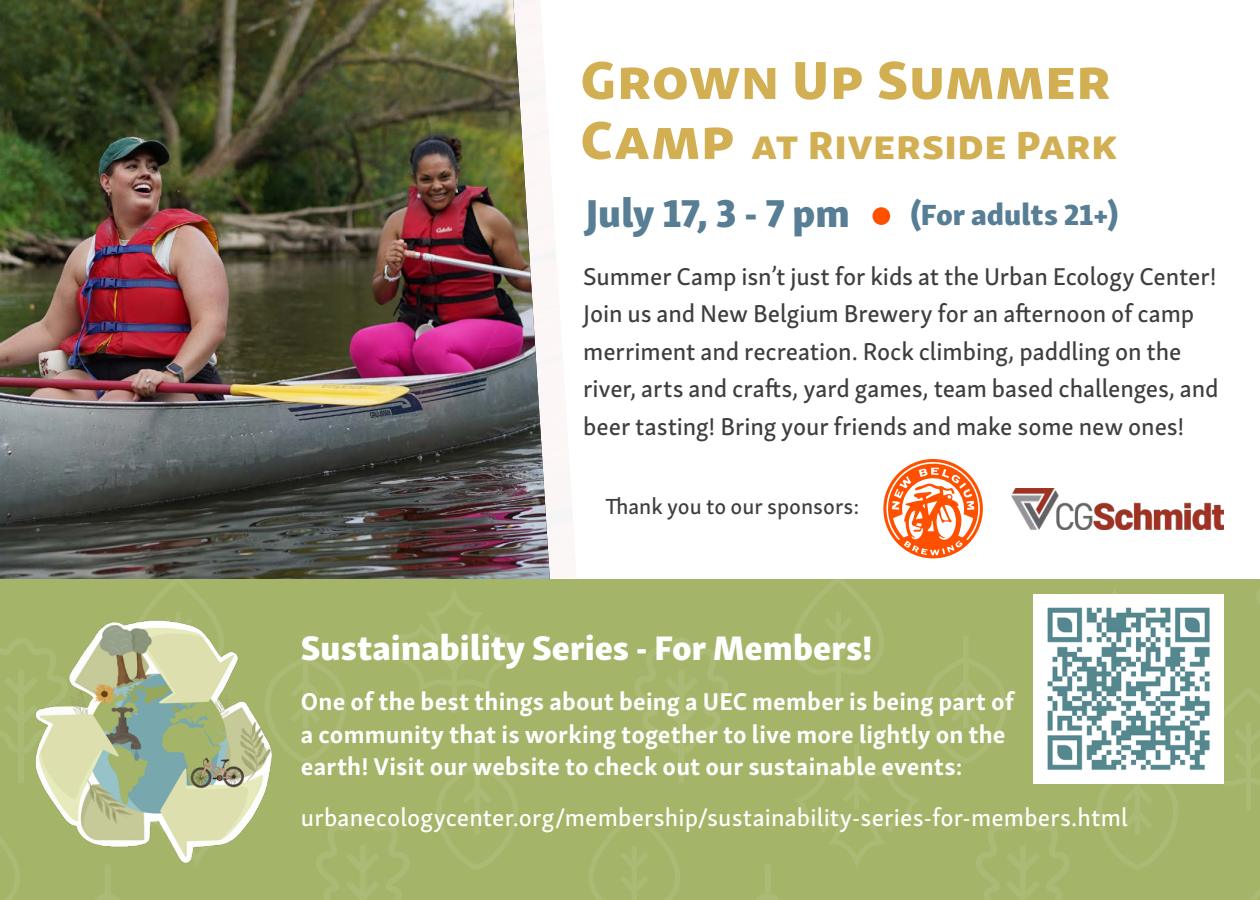
<style>
.page{position:relative;width:1260px;height:900px;background:#fff}
.page>*{position:absolute;margin:0;border:0;box-sizing:border-box;transform-origin:0 0}
.Subhead{font:55px "Skolar Sans Latn Eb";letter-spacing:.025em;color:#d2af53}
.Subhead-2{font:40px "Skolar Sans Latn Eb";letter-spacing:.03em;color:#d2af53}
.Body_text{font:40px "Skolar Sans Latn Eb";color:#577e95}
.Body_text-2{font:35px "Skolar Sans Latn Eb";color:#fff}
.Body_text-3{font:30px "Skolar Sans Latn Eb";color:#577e95}
.Body_text-4{font:25px/37.5px "Skolar Sans Latn Me";letter-spacing:-.005em;color:#3e3e3f}
.Body_text-5{font:700 25px/32.5px "Skolar Sans Latn";letter-spacing:.005em;color:#fff}
.Body_text-6{font:25px "Skolar Sans Latn Me";letter-spacing:.005em;color:#fff}
.Body_text-7{font:22.5px "Skolar Sans Latn Me";color:#3e3e3f}
.s1{font-size:55px}
</style>
<div class="page">
<img style="left:0;top:0;width:550px;height:579px">
<div style="left:0;top:579px;width:1260px;height:321px;background:#a4b569"></div>
<svg style="left:883px;top:459px;width:100px;height:99px"></svg>
<svg style="left:0;top:575px;width:521px;height:325px"></svg>
<svg style="left:589px;top:579px;width:589px;height:321px"></svg>
<svg style="left:1257px;top:579px;width:3px;height:25px"></svg>
<svg style="left:1223px;top:686px;width:37px;height:124px"></svg>
<svg style="left:1251px;top:889px;width:9px;height:11px"></svg>
<img style="left:4px;top:574px;width:321px;height:326px">
<div style="left:872px;top:207px;width:18px;height:18px;background:#ff5000;border-radius:50%"></div>
<img style="left:1033px;top:594px;width:190px;height:190px">
<img style="left:1012px;top:488px;width:211px;height:41px">
<p class="Subhead" style="left:581px;top:33px;width:531px">Grown Up Summer</p>
<p class="Subhead-2" style="left:581px;top:111px;width:537px"><span class="s1">Camp</span> at Riverside Park</p>
<p class="Body_text" style="left:586px;top:179px;width:266px">July 17, 3 - 7 pm</p>
<p class="Body_text-3" style="left:911px;top:189px;width:209px">(For adults 21+)</p>
<p class="Body_text-4" style="left:583px;top:255px;width:637px">Summer Camp isn’t just for kids at the Urban Ecology Center!<br>Join us and New Belgium Brewery for an afternoon of camp merriment and recreation. Rock climbing, paddling on the river, arts and crafts, yard games, team based challenges, and beer tasting! Bring your friends and make some new ones!</p>
<p class="Body_text-7" style="left:605px;top:489px;width:255px">Thank you to our sponsors:</p>
<p class="Body_text-2" style="left:301px;top:618px;width:573px">Sustainability Series - For Members!</p>
<p class="Body_text-5" style="left:301px;top:683px;width:715px">One of the best things about being a UEC member is being part of a community that is working together to live more lightly on the earth! Visit our website to check out our sustainable events:</p>
<p class="Body_text-6" style="left:301px;top:798px;width:828px">urbanecologycenter.org/membership/sustainability-series-for-members.html</p>
</div>
